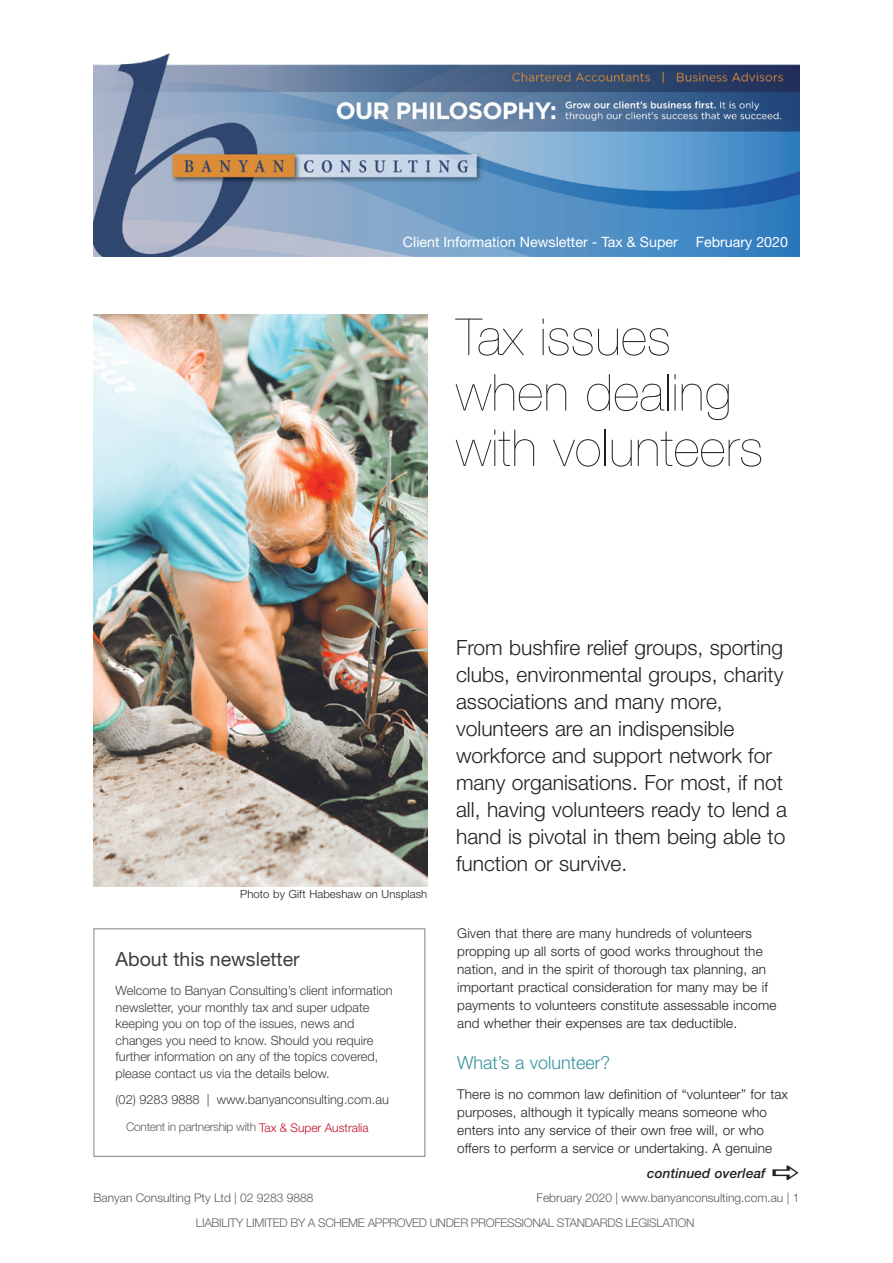
<style>
.page{position:relative;width:893px;height:1263px;background:#fff}
.page>*{position:absolute;margin:0;border:0;box-sizing:border-box;transform-origin:0 0}
._15_Article_head_1{font:200 51px/55.5px "Helvetica Neue";letter-spacing:.01em;color:#231f20}
._15_article_intro{font:300 21px/27px "Helvetica Neue";color:#231f20}
.About_this_newslette{font:19.5px "Helvetica Neue";color:#3e3e3f}
._15_subhead_red{font:300 18px "Helvetica Neue";color:#37939b}
.t1{font:14.25px "Helvetica Neue";color:#fff}
._15_Body_text{font:300 13.5px/18px "Helvetica Neue";letter-spacing:.01em;color:#231f20}
._15_Body_text-2{font:italic 500 13.5px "Helvetica Neue";letter-spacing:.01em;color:#231f20}
.t2{font:300 12.75px/16.5px "Helvetica Neue";color:#3e3e3f}
.t3{font:300 12px "Helvetica Neue";letter-spacing:-.03em;color:#636366}
.t4{font:300 12px "Helvetica Neue";color:#57585a}
._15_Footnote{font:300 11.25px "Helvetica Neue";letter-spacing:.01em;color:#231f20}
.s1{color:#c3102f}
</style>
<div class="page">
<img style="left:94px;top:315px;width:333px;height:572px">
<img style="left:94px;top:53px;width:705px;height:204px">
<div style="left:94px;top:928px;width:331px;height:229px;border:1px solid #808285"></div>
<p class="t1" style="left:403px;top:233px;width:276px">Client Information Newsletter - Tax &amp; Super</p>
<p class="t1" style="left:696px;top:233px;width:94px">February 2020</p>
<p class="_15_Article_head_1" style="left:456px;top:309px;width:309px">Tax issues when dealing with volunteers</p>
<p class="_15_Footnote" style="left:240px;top:887px;width:189px">Photo by Gift Habeshaw on Unsplash</p>
<p class="About_this_newslette" style="left:116px;top:947px;width:186px">About this newsletter</p>
<p class="t2" style="left:116px;top:982px;width:279px">Welcome to Banyan Consulting’s client information newsletter, your monthly tax and super udpate keeping you on top of the issues, news and changes you need to know. Should you require further information on any of the topics covered, please contact us via the details below.</p>
<p class="t2" style="left:116px;top:1091px;width:275px">(02) 9283 9888 | www.banyanconsulting.com.au</p>
<p class="t3" style="left:126px;top:1120px;width:244px">Content in partnership with <span class="s1">Tax &amp; Super Australia</span></p>
<p class="_15_article_intro" style="left:456px;top:634px;width:333px">From bushfire relief groups, sporting clubs, environmental groups, charity associations and many more, volunteers are an indispensible workforce and support network for many organisations. For most, if not all, having volunteers ready to lend a hand is pivotal in them being able to function or survive.</p>
<p class="_15_Body_text" style="left:457px;top:924px;width:321px">Given that there are many hundreds of volunteers propping up all sorts of good works throughout the nation, and in the spirit of thorough tax planning, an important practical consideration for many may be if payments to volunteers constitute assessable income and whether their expenses are tax deductible.</p>
<p class="_15_subhead_red" style="left:457px;top:1051px;width:155px">What’s a volunteer?</p>
<p class="_15_Body_text" style="left:457px;top:1085px;width:332px">There is no common law definition of “volunteer” for tax purposes, although it typically means someone who enters into any service of their own free will, or who offers to perform a service or undertaking. A genuine</p>
<p class="_15_Body_text-2" style="left:647px;top:1165px;width:120px">continued overleaf</p>
<p class="t4" style="left:94px;top:1190px;width:222px">Banyan Consulting Pty Ltd | 02 9283 9888</p>
<p class="t4" style="left:537px;top:1190px;width:264px">February 2020 | www.banyanconsulting.com.au | 1</p>
<p class="t3" style="left:196px;top:1216px;width:500px">LIABILITY LIMITED BY A SCHEME APPROVED UNDER PROFESSIONAL STANDARDS LEGISLATION</p>
</div>
